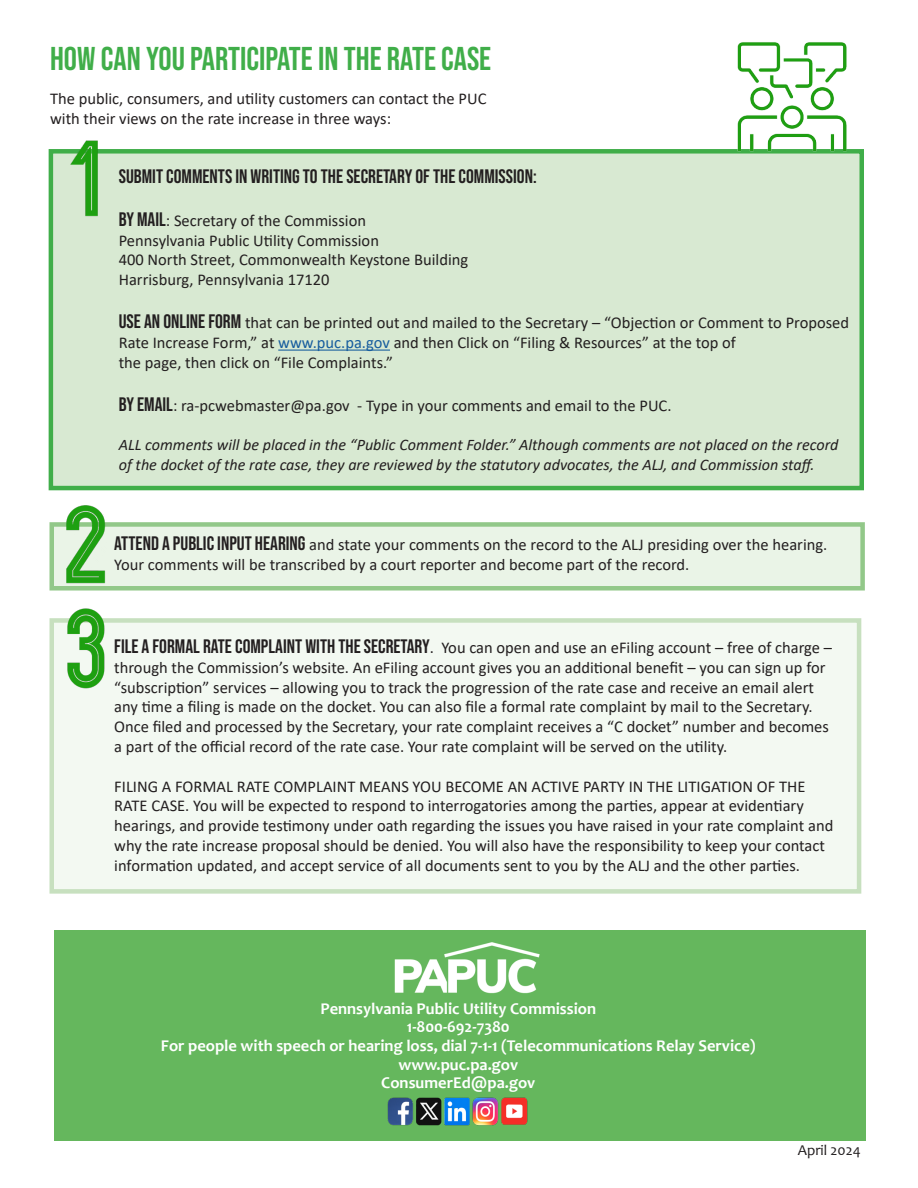
<style>
.page{position:relative;width:918px;height:1188px;background:#fff}
.page>*{position:absolute;margin:0;border:0;box-sizing:border-box;transform-origin:0 0}
.t1{font:33px "Bebas Neue";color:#40ae49}
.t2{font:19.5px "Bebas Neue";color:#231f20}
.t3{font:16.5px/19.8px "Calibri";color:#231f20}
.t4{font:700 16.5px "Candara";color:#fff}
.t5{font:italic 16.2px "Calibri";color:#231f20}
.t6{font:15px "Candara";color:#231f20}
.s1{font-family:"Bebas Neue";font-size:19.5px}
.s2{color:#175d9e}
</style>
<div class="page">
<div style="left:50px;top:618px;width:811px;height:276px;background:#f3f9f2;border:4px solid #c7e0bf"></div>
<div style="left:50px;top:522px;width:815px;height:69px;background:#eaf4e7;border:4px solid #92c889"></div>
<div style="left:49px;top:149px;width:815px;height:341px;background:#d8e9d2;border:4px solid #40ae49"></div>
<img style="left:68px;top:140px;width:43px;height:77px">
<hr style="left:278px;top:350px;width:112px;height:1px;background:#175d9e">
<img style="left:63px;top:505px;width:44px;height:79px">
<img style="left:728px;top:42px;width:136px;height:125px">
<img style="left:66px;top:608px;width:41px;height:81px">
<div style="left:54px;top:930px;width:812px;height:211px;background:#65b75d"></div>
<img style="left:387px;top:1097px;width:141px;height:29px">
<img style="left:394px;top:942px;width:146px;height:52px">
<p class="t1" style="left:50px;top:40px;width:443px">HOW CAN YOU PARTICIPATE IN THE RATE CASE</p>
<p class="t3" style="left:50px;top:88px;width:438px">The public, consumers, and utility customers can contact the PUC with their views on the rate increase in three ways:</p>
<p class="t2" style="left:119px;top:165px;width:419px">SUBMIT COMMENTS IN WRITING TO THE SECRETARY OF THE COMMISSION:</p>
<p class="t3" style="left:119px;top:210px;width:249px"><span class="s1">BY MAIL</span>: Secretary of the Commission</p>
<p class="t3" style="left:119px;top:230px;width:262px">Pennsylvania Public Utility Commission</p>
<p class="t3" style="left:119px;top:250px;width:351px">400 North Street, Commonwealth Keystone Building</p>
<p class="t3" style="left:119px;top:269px;width:212px">Harrisburg, Pennsylvania 17120</p>
<p class="t3" style="left:119px;top:313px;width:732px"><span class="s1">USE AN ONLINE FORM</span> that can be printed out and mailed to the Secretary – “Objection or Comment to Proposed<br>Rate Increase Form,” at <span class="s2">www.puc.pa.gov</span> and then Click on “Filing &amp; Resources” at the top of</p>
<p class="t3" style="left:119px;top:352px;width:276px">the page, then click on “File Complaints.”</p>
<p class="t3" style="left:119px;top:395px;width:554px"><span class="s1">BY EMAIL</span>: ra-pcwebmaster@pa.gov - Type in your comments and email to the PUC.</p>
<p class="t5" style="left:119px;top:434px;width:721px">ALL comments will be placed in the “Public Comment Folder.” Although comments are not placed on the record</p>
<p class="t5" style="left:119px;top:454px;width:697px">of the docket of the rate case, they are reviewed by the statutory advocates, the ALJ, and Commission staff.</p>
<p class="t3" style="left:114px;top:534px;width:715px"><span class="s1">ATTEND A PUBLIC INPUT HEARING</span> and state your comments on the record to the ALJ presiding over the hearing.<br>Your comments will be transcribed by a court reporter and become part of the record.</p>
<p class="t3" style="left:114px;top:637px;width:719px"><span class="s1">FILE A FORMAL RATE COMPLAINT WITH THE SECRETARY</span>. You can open and use an eFiling account – free of charge – through the Commission’s website. An eFiling account gives you an additional benefit – you can sign up for “subscription” services – allowing you to track the progression of the rate case and receive an email alert any time a filing is made on the docket. You can also file a formal rate complaint by mail to the Secretary.<br>Once filed and processed by the Secretary, your rate complaint receives a “C docket” number and becomes a part of the official record of the rate case. Your rate complaint will be served on the utility.</p>
<p class="t3" style="left:114px;top:776px;width:721px">FILING A FORMAL RATE COMPLAINT MEANS YOU BECOME AN ACTIVE PARTY IN THE LITIGATION OF THE RATE CASE. You will be expected to respond to interrogatories among the parties, appear at evidentiary hearings, and provide testimony under oath regarding the issues you have raised in your rate complaint and why the rate increase proposal should be denied. You will also have the responsibility to keep your contact information updated, and accept service of all documents sent to you by the ALJ and the other parties.</p>
<p class="t4" style="left:321px;top:998px;width:277px">Pennsylvania Public Utility Commission</p>
<p class="t4" style="left:407px;top:1017px;width:104px">1-800-692-7380</p>
<p class="t4" style="left:161px;top:1035px;width:596px">For people with speech or hearing loss, dial 7-1-1 (Telecommunications Relay Service)</p>
<p class="t4" style="left:399px;top:1054px;width:121px">www.puc.pa.gov</p>
<p class="t4" style="left:381px;top:1073px;width:156px">ConsumerEd@pa.gov</p>
<p class="t6" style="left:798px;top:1140px;width:64px">April 2024</p>
</div>
